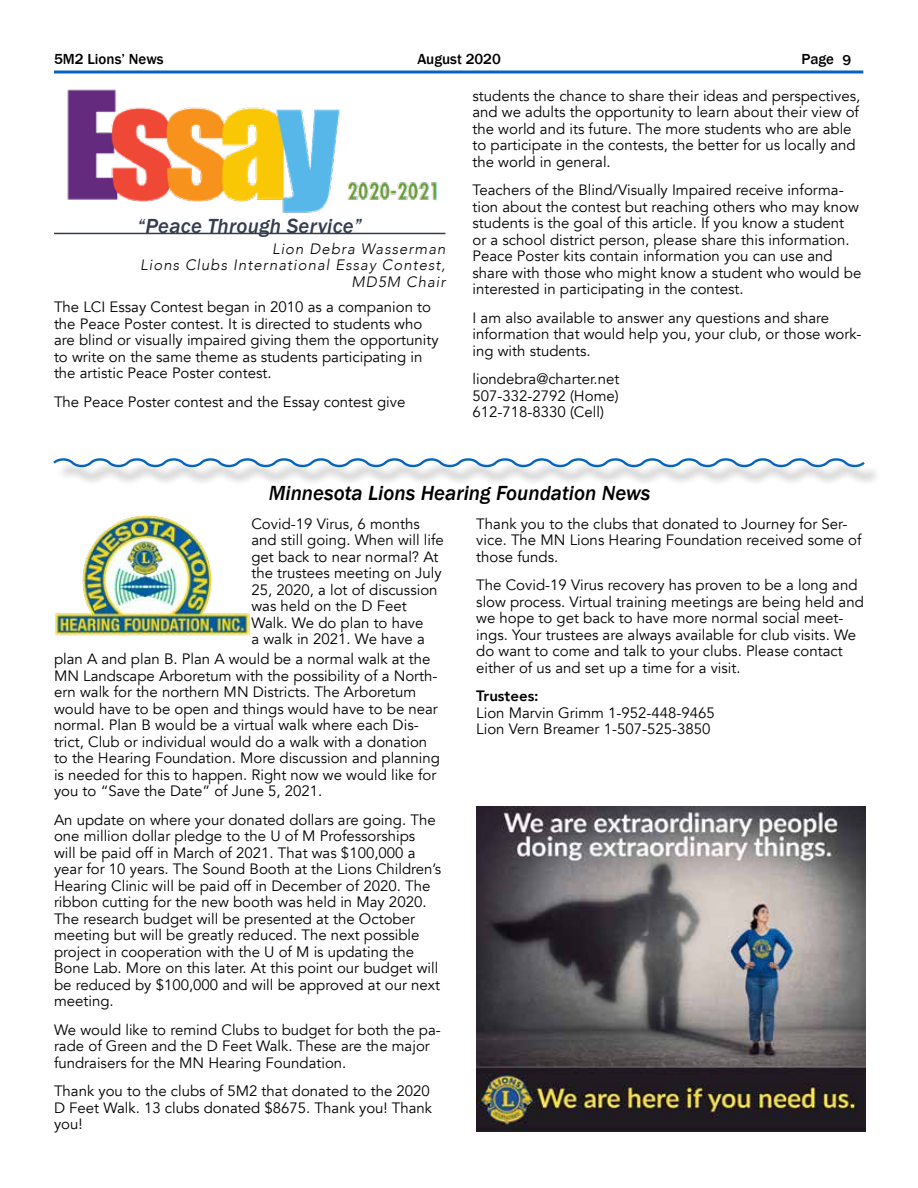
<style>
.page{position:relative;width:918px;height:1188px;background:#fff}
.page>*{position:absolute;margin:0;border:0;box-sizing:border-box;transform-origin:0 0}
.t1{font:italic 500 21px "Franklin Gothic";color:#000}
.t2{font:italic 500 21px "Franklin Gothic";letter-spacing:.01em;color:#323e4f}
.t3{font:15px/16.5px "Avenir";color:#000}
.t4{font:italic 300 15px/16.5px "Avenir";letter-spacing:.07em;color:#000;text-align:right}
.t5{font:500 15px "Franklin Gothic";color:#000}
.t6{font:800 15px "Avenir";color:#000}
</style>
<div class="page">
<svg style="left:54px;top:70px;width:809px;height:4px;background:#4389d0"></svg>
<img style="left:67px;top:89px;width:370px;height:124px">
<hr style="left:54px;top:233px;width:392px;height:1px;background:#323e4f">
<img style="left:55px;top:515px;width:195px;height:121px">
<div style="left:57px;top:461px;width:826px;height:25px;background:#000;opacity:.5"></div>
<svg style="left:53px;top:458px;width:814px;height:12px"></svg>
<img style="left:476px;top:807px;width:390px;height:324px">
<p class="t5" style="left:54px;top:50px;width:111px">5M2 Lions’ News</p>
<p class="t5" style="left:417px;top:50px;width:85px">August 2020</p>
<p class="t5" style="left:802px;top:50px;width:51px">Page 9</p>
<p class="t3" style="left:472px;top:87px;width:389px">students the chance to share their ideas and perspectives, and we adults the opportunity to learn about their view of the world and its future. The more students who are able to participate in the contests, the better for us locally and the world in general.</p>
<p class="t3" style="left:472px;top:182px;width:390px">Teachers of the Blind/Visually Impaired receive informa&shy;tion about the contest but reaching others who may know students is the goal of this article. If you know a student or a school district person, please share this information.<br>Peace Poster kits contain information you can use and share with those who might know a student who would be interested in participating in the contest.</p>
<p class="t3" style="left:472px;top:309px;width:391px">I am also available to answer any questions and share information that would help you, your club, or those work&shy;ing with students.</p>
<p class="t3" style="left:472px;top:371px;width:148px;text-align:justify">liondebra@charter.net 507-332-2792 (Home)<br>612-718-8330 (Cell)</p>
<h1 class="t2" style="left:138px;top:213px;width:226px">“Peace Through Service”</h1>
<p class="t4" style="left:140px;top:240px;width:307px">Lion Debra Wasserman<br>Lions Clubs International Essay Contest,<br>MD5M Chair</p>
<p class="t3" style="left:54px;top:299px;width:386px">The LCI Essay Contest began in 2010 as a companion to the Peace Poster contest. It is directed to students who are blind or visually impaired giving them the opportunity to write on the same theme as students participating in the artistic Peace Poster contest.</p>
<p class="t3" style="left:54px;top:394px;width:353px">The Peace Poster contest and the Essay contest give</p>
<h1 class="t1" style="left:269px;top:480px;width:383px">Minnesota Lions Hearing Foundation News</h1>
<p class="t3" style="left:251px;top:515px;width:194px">Covid-19 Virus, 6 months and still going. When will life get back to near normal? At the trustees meeting on July<br>25, 2020, a lot of discussion was held on the D Feet<br>Walk. We do plan to have<br>a walk in 2021. We have a</p>
<p class="t3" style="left:54px;top:651px;width:387px">plan A and plan B. Plan A would be a normal walk at the MN Landscape Arboretum with the possibility of a North&shy;ern walk for the northern MN Districts. The Arboretum would have to be open and things would have to be near normal. Plan B would be a virtual walk where each Dis&shy;trict, Club or individual would do a walk with a donation to the Hearing Foundation. More discussion and planning is needed for this to happen. Right now we would like for you to “Save the Date” of June 5, 2021.</p>
<p class="t3" style="left:54px;top:811px;width:389px">An update on where your donated dollars are going. The one million dollar pledge to the U of M Professorships<br>will be paid off in March of 2021. That was $100,000 a year for 10 years. The Sound Booth at the Lions Children’s Hearing Clinic will be paid off in December of 2020. The ribbon cutting for the new booth was held in May 2020.<br>The research budget will be presented at the October meeting but will be greatly reduced. The next possible project in cooperation with the U of M is updating the Bone Lab. More on this later. At this point our budget will be reduced by $100,000 and will be approved at our next meeting.</p>
<p class="t3" style="left:54px;top:1021px;width:388px">We would like to remind Clubs to budget for both the pa&shy;rade of Green and the D Feet Walk. These are the major fundraisers for the MN Hearing Foundation.</p>
<p class="t3" style="left:54px;top:1083px;width:380px">Thank you to the clubs of 5M2 that donated to the 2020<br>D Feet Walk. 13 clubs donated $8675. Thank you! Thank you!</p>
<p class="t3" style="left:476px;top:515px;width:387px">Thank you to the clubs that donated to Journey for Ser&shy;vice. The MN Lions Hearing Foundation received some of those funds.</p>
<p class="t3" style="left:476px;top:577px;width:389px">The Covid-19 Virus recovery has proven to be a long and slow process. Virtual training meetings are being held and we hope to get back to have more normal social meet&shy;ings. Your trustees are always available for club visits. We do want to come and talk to your clubs. Please contact either of us and set up a time for a visit.</p>
<p class="t6" style="left:476px;top:684px;width:64px">Trustees:</p>
<p class="t3" style="left:476px;top:704px;width:240px">Lion Marvin Grimm 1-952-448-9465<br>Lion Vern Breamer 1-507-525-3850</p>
</div>
